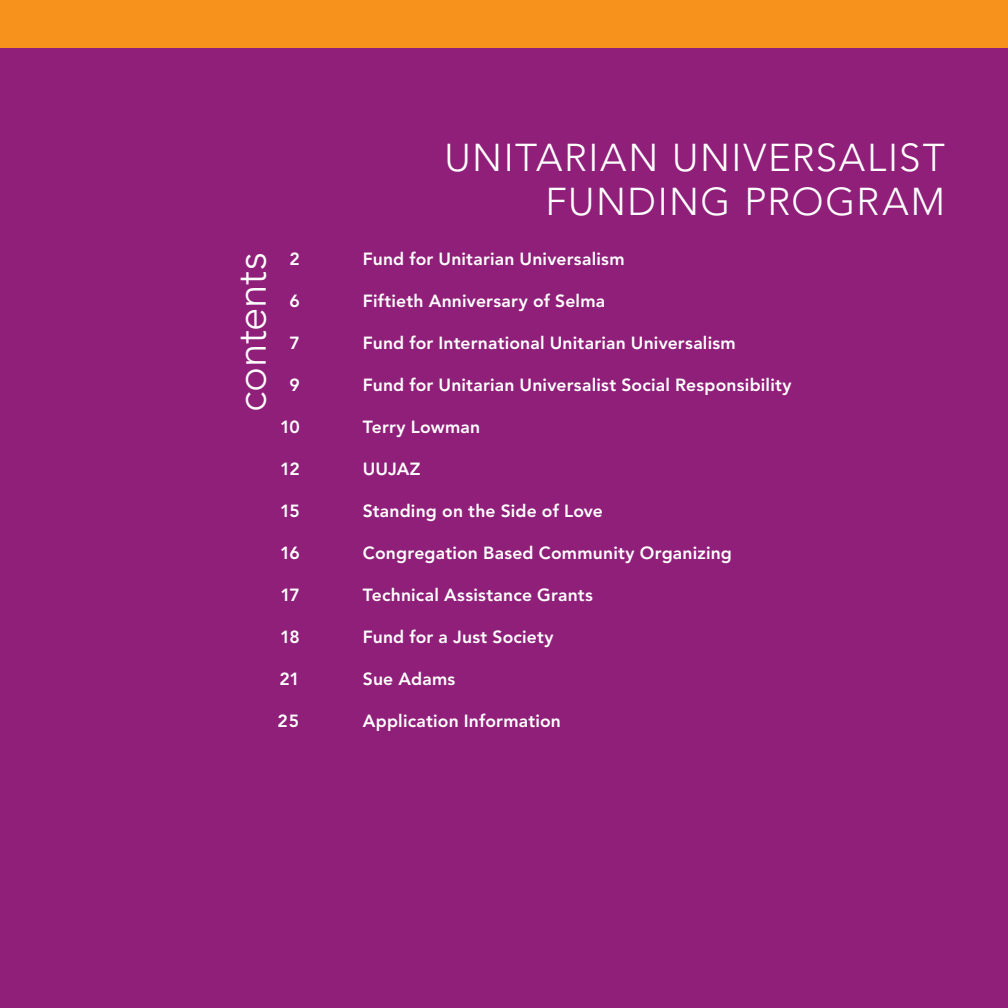
<style>
.page{position:relative;width:1008px;height:1008px;background:#8f1f79}
.page>*{position:absolute;margin:0;border:0;box-sizing:border-box;transform-origin:0 0}
.t1{font:300 42px "Avenir";letter-spacing:-.005em;color:#fff}
.t2{font:300 38.5px/43.8px "Avenir";letter-spacing:.04em;color:#fff;text-align:right}
.t3{font:800 17.5px "Avenir";letter-spacing:.01em;color:#fff}
</style>
<div class="page">
<div style="left:0;top:0;width:1008px;height:47px;background:#f7931d"></div>
<h2 class="t2" style="left:444px;top:136px;width:502px">UNITARIAN UNIVERSALIST<br>FUNDING PROGRAM</h2>
<h1 class="t1" style="left:227px;top:412px;width:161px;rotate:-90deg">contents</h1>
<p class="t3" style="left:290px;top:249px;width:12px">2</p>
<p class="t3" style="left:363px;top:249px;width:263px">Fund for Unitarian Universalism</p>
<p class="t3" style="left:290px;top:291px;width:12px">6</p>
<p class="t3" style="left:363px;top:291px;width:244px">Fiftieth Anniversary of Selma</p>
<p class="t3" style="left:290px;top:333px;width:12px">7</p>
<p class="t3" style="left:363px;top:333px;width:374px">Fund for International Unitarian Universalism</p>
<p class="t3" style="left:290px;top:375px;width:12px">9</p>
<p class="t3" style="left:363px;top:375px;width:430px">Fund for Unitarian Universalist Social Responsibility</p>
<p class="t3" style="left:280px;top:417px;width:21px">10</p>
<p class="t3" style="left:363px;top:417px;width:119px">Terry Lowman</p>
<p class="t3" style="left:280px;top:459px;width:21px">12</p>
<p class="t3" style="left:363px;top:459px;width:59px">UUJAZ</p>
<p class="t3" style="left:280px;top:501px;width:21px">15</p>
<p class="t3" style="left:363px;top:501px;width:242px">Standing on the Side of Love</p>
<p class="t3" style="left:280px;top:543px;width:21px">16</p>
<p class="t3" style="left:363px;top:543px;width:371px">Congregation Based Community Organizing</p>
<p class="t3" style="left:280px;top:585px;width:21px">17</p>
<p class="t3" style="left:363px;top:585px;width:232px">Technical Assistance Grants</p>
<p class="t3" style="left:280px;top:627px;width:21px">18</p>
<p class="t3" style="left:363px;top:627px;width:192px">Fund for a Just Society</p>
<p class="t3" style="left:279px;top:669px;width:22px">21</p>
<p class="t3" style="left:363px;top:669px;width:94px">Sue Adams</p>
<p class="t3" style="left:278px;top:711px;width:23px">25</p>
<p class="t3" style="left:363px;top:711px;width:200px">Application Information</p>
</div>
